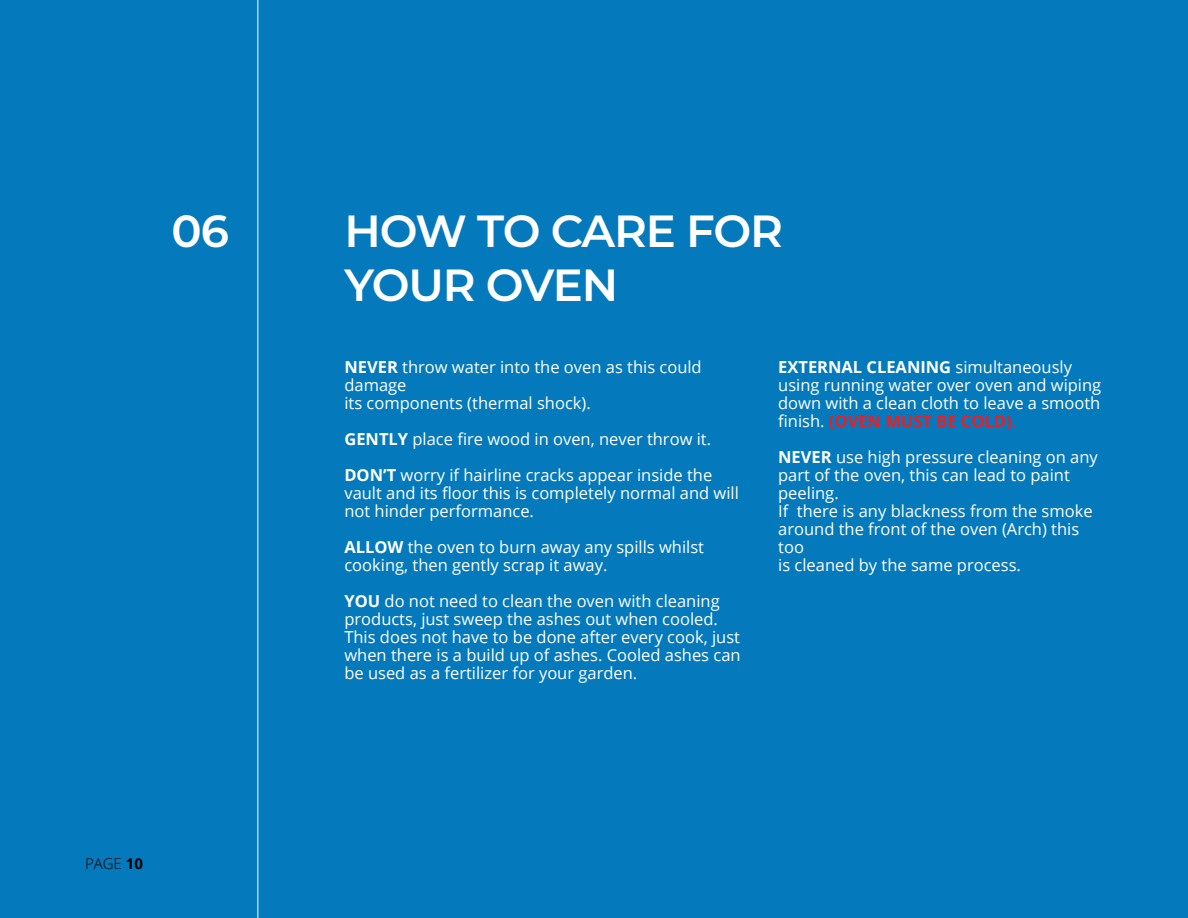
<style>
.page{position:relative;width:1188px;height:918px;background:#047abd}
.page>*{position:absolute;margin:0;border:0;box-sizing:border-box;transform-origin:0 0}
.t1{font:600 45px/54px "Montserrat";letter-spacing:-.025em;color:#fff}
.t2{font:16.5px/18px "Open Sans";color:#fff}
.t3{font:300 15px "Open Sans";color:#000}
.s1{font-weight:700}
.s2{font-weight:700;color:#ed1d24}
.s3{color:#ed1d24}
</style>
<div class="page">
<hr style="left:258px;top:0;width:1px;height:918px;background:#fff">
<h1 class="t1" style="left:172px;top:202px;width:59px">06</h1>
<p class="t3" style="left:85px;top:853px;width:59px">PAGE <span class="s1">10</span></p>
<h1 class="t1" style="left:344px;top:202px;width:440px">HOW TO CARE FOR<br>YOUR OVEN</h1>
<p class="t2" style="left:344px;top:358px;width:359px"><span class="s1">NEVER</span> throw water into the oven as this could damage<br>its components (thermal shock).</p>
<p class="t2" style="left:344px;top:421px;width:369px;line-height:36px"><span class="s1">GENTLY</span> place fire wood in oven, never throw it.<br><span class="s1">DON’T</span> worry if hairline cracks appear inside the</p>
<p class="t2" style="left:344px;top:484px;width:396px">vault and its floor this is completely normal and will not hinder performance.</p>
<p class="t2" style="left:344px;top:538px;width:361px"><span class="s1">ALLOW</span> the oven to burn away any spills whilst cooking, then gently scrap it away.</p>
<p class="t2" style="left:344px;top:592px;width:398px"><span class="s1">YOU</span> do not need to clean the oven with cleaning products, just sweep the ashes out when cooled.<br>This does not have to be done after every cook, just when there is a build up of ashes. Cooled ashes can be used as a fertilizer for your garden.</p>
<p class="t2" style="left:778px;top:358px;width:325px"><span class="s1">EXTERNAL CLEANING</span> simultaneously using running water over oven and wiping down with a clean cloth to leave a smooth finish. <span class="s2">(OVEN MUST BE COLD)</span><span class="s3">.</span></p>
<p class="t2" style="left:778px;top:448px;width:321px"><span class="s1">NEVER</span> use high pressure cleaning on any part of the oven, this can lead to paint peeling.<br>If there is any blackness from the smoke around the front of the oven (Arch) this too<br>is cleaned by the same process.</p>
</div>
